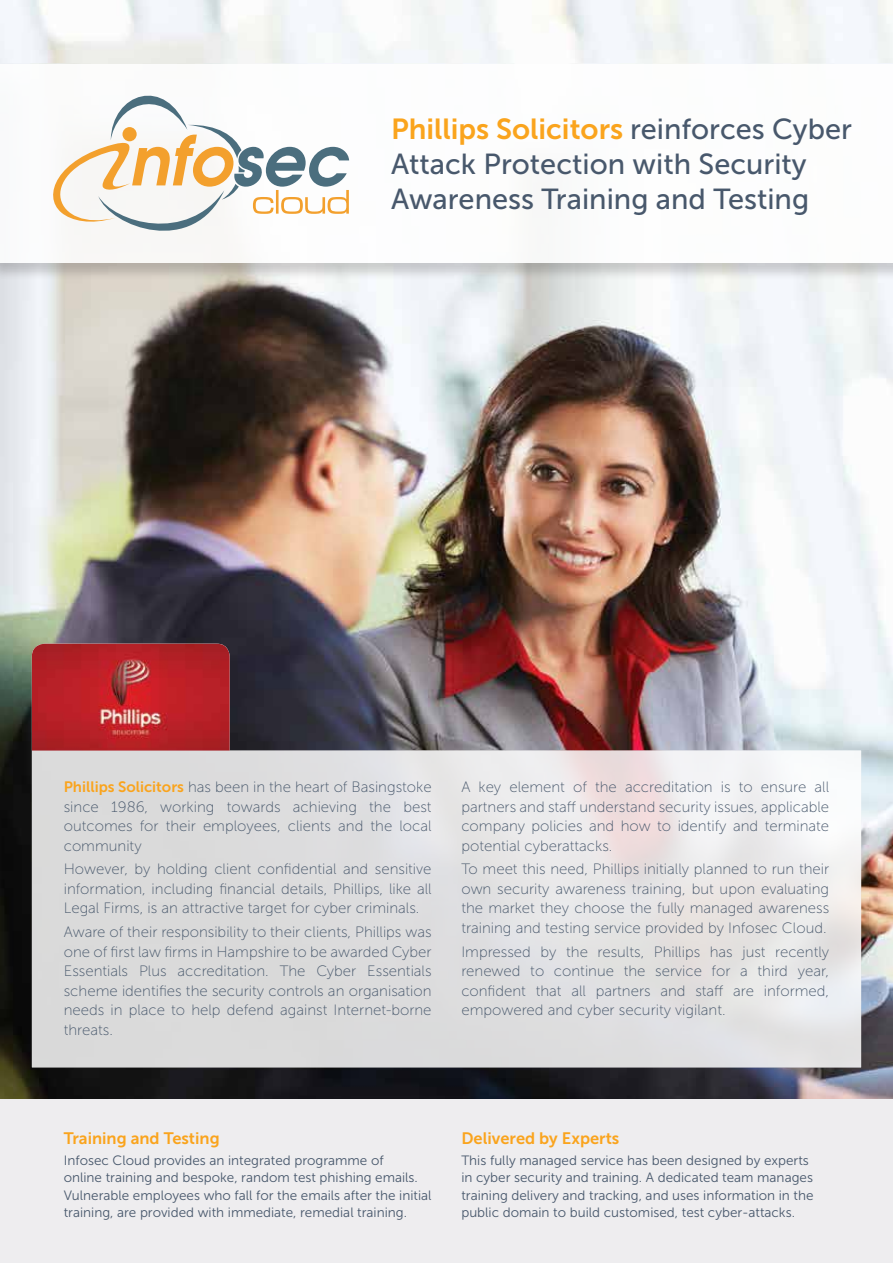
<style>
.page{position:relative;width:893px;height:1263px;background:#fff}
.page>*{position:absolute;margin:0;border:0;box-sizing:border-box;transform-origin:0 0}
.t1{font:28.95px/34.7px "Museo Sans 500";color:#48586c}
.t2{font:28.95px "Museo Sans 700";color:#faa41d}
.t3{font:16.5px "Museo Sans 700";color:#faa41d}
.t4{font:15px/19.5px "Museo Sans 100";color:#48586c;text-align:justify}
.t5{font:13.5px/17.2px "Museo Sans 300";color:#48586c}
.s1{font-family:"Museo Sans 500";color:#48586c}
.s2{font-family:"Museo Sans 700";color:#faa41d}
</style>
<div class="page">
<img style="left:0;top:0;width:893px;height:1099px">
<svg style="left:32px;top:644px;width:829px;height:423px;background:#cfcacc"></svg>
<img style="left:32px;top:644px;width:198px;height:106px">
<div style="left:0;top:64px;width:893px;height:217px;background:#231f20;opacity:.25"></div>
<div style="left:0;top:64px;width:893px;height:199px;background:#fff"></div>
<svg style="left:53px;top:96px;width:296px;height:135px"></svg>
<div style="left:0;top:1099px;width:893px;height:164px;background:#eeedef"></div>
<h1 class="t2" style="left:391px;top:113px;width:462px">Phillips Solicitors <span class="s1">reinforces Cyber</span></h1>
<h1 class="t1" style="left:391px;top:147px;width:420px">Attack Protection with Security<br>Awareness Training and Testing</h1>
<p class="t4" style="left:64px;top:777px;width:369px"><span class="s2">Phillips Solicitors</span> has been in the heart of Basingstoke since 1986, working towards achieving the best outcomes for their employees, clients and the local community</p>
<p class="t4" style="left:64px;top:860px;width:369px">However, by holding client confidential and sensitive information, including financial details, Phillips, like all Legal Firms, is an attractive target for cyber criminals.</p>
<p class="t4" style="left:64px;top:922px;width:369px">Aware of their responsibility to their clients, Phillips was one of first law firms in Hampshire to be awarded Cyber Essentials Plus accreditation. The Cyber Essentials scheme identifies the security controls an organisation needs in place to help defend against Internet-borne threats.</p>
<p class="t4" style="left:461px;top:777px;width:369px">A key element of the accreditation is to ensure all partners and staff understand security issues, applicable company policies and how to identify and terminate potential cyberattacks.</p>
<p class="t4" style="left:461px;top:860px;width:369px">To meet this need, Phillips initially planned to run their own security awareness training, but upon evaluating the market they choose the fully managed awareness training and testing service provided by Infosec Cloud.</p>
<p class="t4" style="left:461px;top:942px;width:369px">Impressed by the results, Phillips has just recently renewed to continue the service for a third year, confident that all partners and staff are informed, empowered and cyber security vigilant.</p>
<p class="t3" style="left:64px;top:1129px;width:157px">Training and Testing</p>
<p class="t5" style="left:64px;top:1152px;width:369px">Infosec Cloud provides an integrated programme of<br>online training and bespoke, random test phishing emails.<br>Vulnerable employees who fall for the emails after the initial training, are provided with immediate, remedial training.</p>
<p class="t3" style="left:461px;top:1129px;width:160px">Delivered by Experts</p>
<p class="t5" style="left:461px;top:1152px;width:354px">This fully managed service has been designed by experts in cyber security and training. A dedicated team manages training delivery and tracking, and uses information in the public domain to build customised, test cyber-attacks.</p>
</div>
